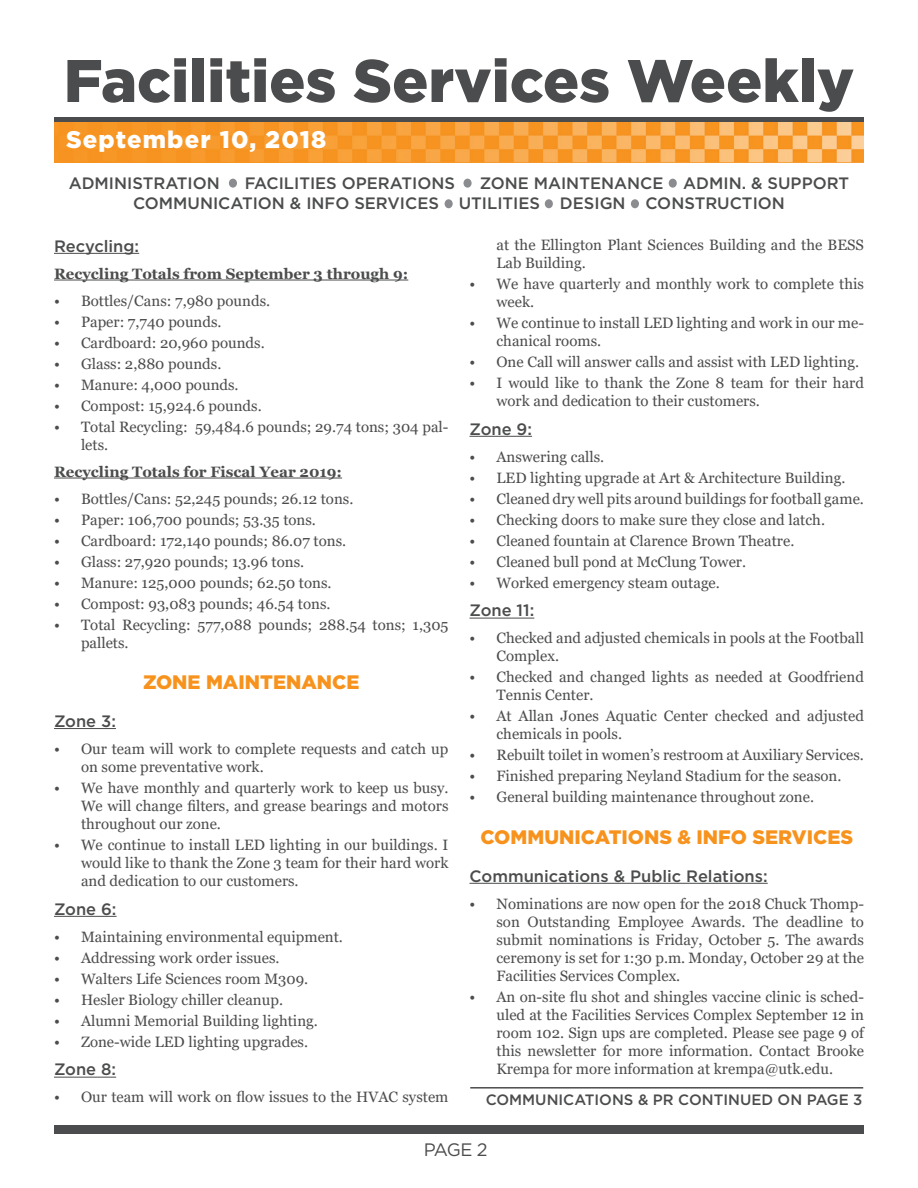
<style>
.page{position:relative;width:918px;height:1188px;background:#fff}
.page>*{position:absolute;margin:0;border:0;box-sizing:border-box;transform-origin:0 0}
.t1{font:900 60px "Gotham";color:#4b4c4d}
.t2{font:900 24px "Gotham";letter-spacing:.05em;color:#fff}
.t3{font:900 19.5px "Gotham";color:#f7931d}
.t4{font:18px "Gotham";color:#4b4c4d}
.t5{font:500 16.5px/19.8px "Gotham";color:#4b4c4d}
.t6{font:15px/18px "Georgia";color:#4b4c4d}
.t7{font:700 15px "Georgia";color:#4b4c4d}
.t8{font:500 15px "Gotham";color:#4b4c4d}
</style>
<div class="page">
<div style="left:229px;top:179px;width:8px;height:9px;background:#8a8c8f;border-radius:50%"></div>
<div style="left:445px;top:199px;width:8px;height:9px;background:#8a8c8f;border-radius:50%"></div>
<div style="left:669px;top:179px;width:8px;height:9px;background:#8a8c8f;border-radius:50%"></div>
<div style="left:464px;top:179px;width:8px;height:9px;background:#8a8c8f;border-radius:50%"></div>
<div style="left:545px;top:199px;width:8px;height:9px;background:#8a8c8f;border-radius:50%"></div>
<div style="left:631px;top:199px;width:8px;height:9px;background:#8a8c8f;border-radius:50%"></div>
<div style="left:54px;top:1125px;width:810px;height:9px;background:#4b4c4d"></div>
<hr style="left:54px;top:253px;width:85px;height:1px;background:#4b4c4d">
<hr style="left:54px;top:280px;width:354px;height:1px;background:#4b4c4d">
<hr style="left:54px;top:478px;width:288px;height:1px;background:#4b4c4d">
<hr style="left:54px;top:728px;width:62px;height:1px;background:#4b4c4d">
<hr style="left:54px;top:916px;width:63px;height:1px;background:#4b4c4d">
<hr style="left:54px;top:1077px;width:62px;height:1px;background:#4b4c4d">
<hr style="left:470px;top:436px;width:62px;height:1px;background:#4b4c4d">
<hr style="left:470px;top:618px;width:64px;height:1px;background:#4b4c4d">
<hr style="left:470px;top:883px;width:298px;height:1px;background:#4b4c4d">
<div style="left:54px;top:117px;width:810px;height:6px;background:#4b4c4d"></div>
<img style="left:54px;top:122px;width:810px;height:40px">
<hr style="left:470px;top:1087px;width:393px;height:2px;background:#4b4c4d">
<h1 class="t1" style="left:64px;top:39px;width:792px">Facilities Services Weekly</h1>
<h2 class="t2" style="left:66px;top:123px;width:262px">September 10, 2018</h2>
<p class="t5" style="left:69px;top:173px;width:153px">ADMINISTRATION</p>
<p class="t5" style="left:245px;top:173px;width:212px">FACILITIES OPERATIONS</p>
<p class="t5" style="left:133px;top:173px;width:718px;text-indent:347px">ZONE MAINTENANCE ADMIN. &amp; SUPPORT<br>COMMUNICATION &amp; INFO SERVICES UTILITIES DESIGN CONSTRUCTION</p>
<p class="t5" style="left:54px;top:236px;width:87px">Recycling:</p>
<p class="t7" style="left:54px;top:264px;width:356px">Recycling Totals from September 3 through 9:</p>
<p class="t6" style="left:54px;top:292px;width:218px">• Bottles/Cans: 7,980 pounds.</p>
<p class="t6" style="left:54px;top:313px;width:169px">• Paper: 7,740 pounds.</p>
<p class="t6" style="left:54px;top:334px;width:212px">• Cardboard: 20,960 pounds.</p>
<p class="t6" style="left:54px;top:355px;width:169px">• Glass: 2,880 pounds.</p>
<p class="t6" style="left:54px;top:376px;width:186px">• Manure: 4,000 pounds.</p>
<p class="t6" style="left:54px;top:397px;width:209px">• Compost: 15,924.6 pounds.</p>
<p class="t6" style="left:81px;top:418px;width:369px;text-indent:-27px">• Total Recycling: 59,484.6 pounds; 29.74 tons; 304 pal&shy;lets.</p>
<p class="t7" style="left:54px;top:462px;width:290px">Recycling Totals for Fiscal Year 2019:</p>
<p class="t6" style="left:54px;top:490px;width:301px">• Bottles/Cans: 52,245 pounds; 26.12 tons.</p>
<p class="t6" style="left:54px;top:511px;width:264px">• Paper: 106,700 pounds; 53.35 tons.</p>
<p class="t6" style="left:54px;top:532px;width:294px">• Cardboard: 172,140 pounds; 86.07 tons.</p>
<p class="t6" style="left:54px;top:553px;width:252px">• Glass: 27,920 pounds; 13.96 tons.</p>
<p class="t6" style="left:54px;top:574px;width:279px">• Manure: 125,000 pounds; 62.50 tons.</p>
<p class="t6" style="left:54px;top:595px;width:278px">• Compost: 93,083 pounds; 46.54 tons.</p>
<p class="t6" style="left:81px;top:616px;width:369px;text-indent:-27px">• Total Recycling: 577,088 pounds; 288.54 tons; 1,305 pallets.</p>
<h3 class="t3" style="left:143px;top:669px;width:218px">ZONE MAINTENANCE</h3>
<p class="t5" style="left:54px;top:711px;width:63px">Zone 3:</p>
<p class="t6" style="left:81px;top:740px;width:369px;text-indent:-27px">• Our team will work to complete requests and catch up on some preventative work.</p>
<p class="t6" style="left:81px;top:779px;width:369px;text-align:justify;text-indent:-27px">• We have monthly and quarterly work to keep us busy.<br>We will change filters, and grease bearings and motors throughout our zone.</p>
<p class="t6" style="left:81px;top:836px;width:369px;text-align:justify;text-indent:-27px">• We continue to install LED lighting in our buildings. I would like to thank the Zone 3 team for their hard work and dedication to our customers.</p>
<p class="t5" style="left:54px;top:899px;width:64px">Zone 6:</p>
<p class="t6" style="left:54px;top:928px;width:291px">• Maintaining environmental equipment.</p>
<p class="t6" style="left:54px;top:949px;width:227px">• Addressing work order issues.</p>
<p class="t6" style="left:54px;top:970px;width:256px">• Walters Life Sciences room M309.</p>
<p class="t6" style="left:54px;top:991px;width:231px">• Hesler Biology chiller cleanup.</p>
<p class="t6" style="left:54px;top:1012px;width:265px">• Alumni Memorial Building lighting.</p>
<p class="t6" style="left:54px;top:1033px;width:256px">• Zone-wide LED lighting upgrades.</p>
<p class="t5" style="left:54px;top:1060px;width:64px">Zone 8:</p>
<p class="t6" style="left:54px;top:1089px;width:396px">• Our team will work on flow issues to the HVAC system</p>
<p class="t6" style="left:496px;top:236px;width:369px">at the Ellington Plant Sciences Building and the BESS<br>Lab Building.</p>
<p class="t6" style="left:496px;top:275px;width:369px;text-indent:-27px">• We have quarterly and monthly work to complete this week.</p>
<p class="t6" style="left:496px;top:314px;width:369px;text-indent:-27px">• We continue to install LED lighting and work in our me&shy;chanical rooms.</p>
<p class="t6" style="left:470px;top:353px;width:391px">• One Call will answer calls and assist with LED lighting.</p>
<p class="t6" style="left:496px;top:374px;width:369px;text-indent:-27px">• I would like to thank the Zone 8 team for their hard work and dedication to their customers.</p>
<p class="t5" style="left:470px;top:419px;width:64px">Zone 9:</p>
<p class="t6" style="left:470px;top:448px;width:136px">• Answering calls.</p>
<p class="t6" style="left:470px;top:469px;width:377px">• LED lighting upgrade at Art &amp; Architecture Building.</p>
<p class="t6" style="left:470px;top:490px;width:396px">• Cleaned dry well pits around buildings for football game.</p>
<p class="t6" style="left:470px;top:511px;width:357px">• Checking doors to make sure they close and latch.</p>
<p class="t6" style="left:470px;top:532px;width:326px">• Cleaned fountain at Clarence Brown Theatre.</p>
<p class="t6" style="left:470px;top:553px;width:278px">• Cleaned bull pond at McClung Tower.</p>
<p class="t6" style="left:470px;top:574px;width:252px">• Worked emergency steam outage.</p>
<p class="t5" style="left:470px;top:600px;width:66px">Zone 11:</p>
<p class="t6" style="left:496px;top:630px;width:369px;text-indent:-27px">• Checked and adjusted chemicals in pools at the Football<br>Complex.</p>
<p class="t6" style="left:496px;top:669px;width:369px;text-indent:-27px">• Checked and changed lights as needed at Goodfriend<br>Tennis Center.</p>
<p class="t6" style="left:496px;top:708px;width:369px;text-indent:-27px">• At Allan Jones Aquatic Center checked and adjusted chemicals in pools.</p>
<p class="t6" style="left:470px;top:747px;width:396px">• Rebuilt toilet in women’s restroom at Auxiliary Services.</p>
<p class="t6" style="left:470px;top:768px;width:373px">• Finished preparing Neyland Stadium for the season.</p>
<p class="t6" style="left:470px;top:789px;width:346px">• General building maintenance throughout zone.</p>
<h3 class="t3" style="left:480px;top:824px;width:374px">COMMUNICATIONS &amp; INFO SERVICES</h3>
<p class="t5" style="left:470px;top:866px;width:300px">Communications &amp; Public Relations:</p>
<p class="t6" style="left:496px;top:895px;width:369px;text-align:justify;text-indent:-27px">• Nominations are now open for the 2018 Chuck Thomp&shy;son Outstanding Employee Awards. The deadline to submit nominations is Friday, October 5. The awards ceremony is set for 1:30 p.m. Monday, October 29 at the Facilities Services Complex.</p>
<p class="t6" style="left:496px;top:988px;width:369px;text-align:justify;text-indent:-27px">• An on-site flu shot and shingles vaccine clinic is sched&shy;uled at the Facilities Services Complex September 12 in room 102. Sign ups are completed. Please see page 9 of this newsletter for more information. Contact Brooke Krempa for more information at krempa@utk.edu.</p>
<p class="t8" style="left:486px;top:1089px;width:378px">COMMUNICATIONS &amp; PR CONTINUED ON PAGE 3</p>
<p class="t4" style="left:424px;top:1138px;width:65px">PAGE 2</p>
</div>
